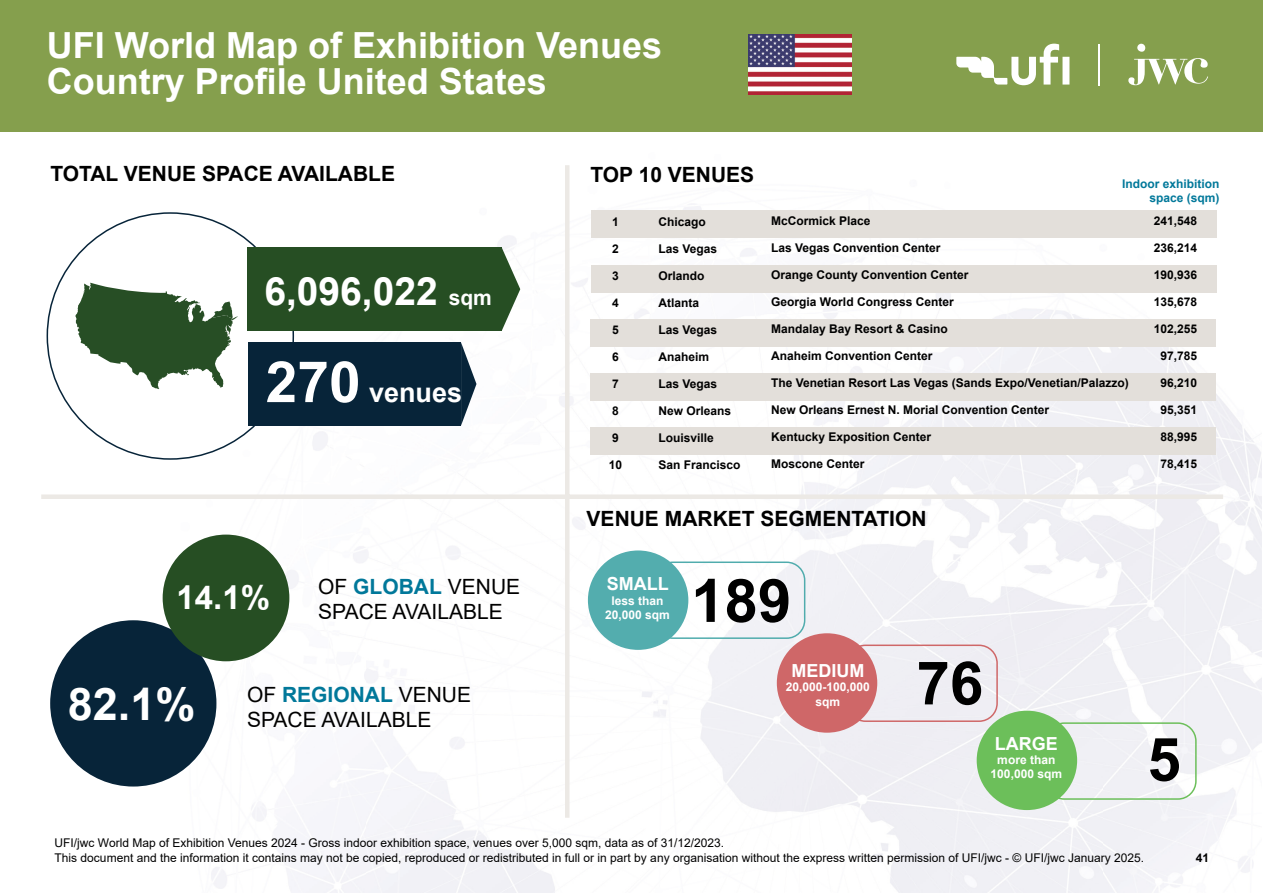
<style>
.page{position:relative;width:1263px;height:893px;background:#fff}
.page>*{position:absolute;margin:0;border:0;box-sizing:border-box;transform-origin:0 0}
.t1{font:700 60px "Arial";color:#000}
.t2{font:700 45px "Arial";color:#fff}
.t3{font:700 39px "Arial";color:#fff}
.t4{font:700 36px/36px "Arial";color:#fff}
.t5{font:700 33px "Arial";color:#fff}
.t6{font:700 27px "Arial";color:#fff}
.t7{font:700 21px "Arial";color:#000}
.t8{font:21px/25.2px "Arial";color:#000}
.t9{font:700 18px "Arial";color:#fff}
.t10{font:700 12px "Arial";color:#000}
.t11{font:12px/14.4px "Arial";color:#000}
.t12{font:700 12px/14.4px "Arial";color:#fff;text-align:center}
.t13{font:700 12px/14.4px "Arial";color:#01789a;text-align:right}
.s1{font-size:21px}
.s2{font-size:57px}
.s3{font-weight:700;color:#01789a}
</style>
<div class="page">
<img style="left:0;top:131px;width:1262px;height:762px">
<div style="left:0;top:0;width:1263px;height:131px;background:#859f4d"></div>
<svg style="left:956px;top:44px;width:113px;height:41px"></svg>
<hr style="left:1099px;top:44px;width:1px;height:41px;background:#fff">
<svg style="left:1128px;top:58px;width:80px;height:27px"></svg>
<div style="left:1137px;top:44px;width:8px;height:8px;background:#fff;border-radius:50%"></div>
<div style="left:50px;top:620px;width:166px;height:166px;background:#072439;border-radius:50%"></div>
<div style="left:163px;top:535px;width:126px;height:126px;background:#264e23;border-radius:50%"></div>
<div style="left:591px;top:211px;width:626px;height:27px;background:#e3dfda"></div>
<div style="left:591px;top:265px;width:626px;height:27px;background:#e3dfda"></div>
<div style="left:590px;top:319px;width:626px;height:28px;background:#e3dfda"></div>
<div style="left:590px;top:374px;width:626px;height:27px;background:#e3dfda"></div>
<div style="left:590px;top:428px;width:626px;height:27px;background:#e3dfda"></div>
<div style="left:247px;top:248px;width:255px;height:83px;background:#264e23"></div>
<svg style="left:502px;top:248px;width:18px;height:83px"></svg>
<div style="left:249px;top:342px;width:212px;height:84px;background:#072439"></div>
<svg style="left:461px;top:342px;width:15px;height:83px"></svg>
<hr style="left:565px;top:165px;width:4px;height:653px;background:#ece9e5">
<div style="left:41px;top:494px;width:1182px;height:5px;background:#ece9e5"></div>
<img style="left:749px;top:34px;width:102px;height:61px">
<svg style="left:75px;top:283px;width:163px;height:106px"></svg>
<div style="left:654px;top:561px;width:151px;height:78px;border:2px solid #50acad;border-radius:18px"></div>
<div style="left:588px;top:550px;width:100px;height:100px;background:#53adae;border-radius:50%"></div>
<div style="left:847px;top:644px;width:151px;height:78px;border:2px solid #cf6768;border-radius:18px"></div>
<div style="left:1045px;top:722px;width:152px;height:78px;border:2px solid #6cbf5a;border-radius:18px"></div>
<div style="left:777px;top:633px;width:100px;height:100px;background:#cf6768;border-radius:50%"></div>
<div style="left:977px;top:711px;width:100px;height:99px;background:#6cbf5a;border-radius:50%"></div>
<h3 class="t4" style="left:47px;top:28px;width:617px">UFI World Map of Exhibition Venues<br>Country Profile United States</h3>
<h3 class="t7" style="left:50px;top:159px;width:346px">TOTAL VENUE SPACE AVAILABLE</h3>
<h3 class="t7" style="left:590px;top:160px;width:165px">TOP 10 VENUES</h3>
<p class="t10" style="left:612px;top:213px;width:8px">1</p>
<p class="t10" style="left:612px;top:240px;width:8px">2</p>
<p class="t10" style="left:612px;top:267px;width:8px">3</p>
<p class="t10" style="left:612px;top:294px;width:8px">4</p>
<p class="t10" style="left:612px;top:321px;width:8px">5</p>
<p class="t10" style="left:612px;top:348px;width:8px">6</p>
<p class="t10" style="left:612px;top:375px;width:8px">7</p>
<p class="t10" style="left:612px;top:402px;width:8px">8</p>
<p class="t10" style="left:612px;top:429px;width:8px">9</p>
<p class="t10" style="left:609px;top:456px;width:15px">10</p>
<p class="t10" style="left:658px;top:213px;width:49px">Chicago</p>
<p class="t10" style="left:658px;top:240px;width:60px">Las Vegas</p>
<p class="t10" style="left:658px;top:267px;width:48px">Orlando</p>
<p class="t10" style="left:658px;top:294px;width:42px">Atlanta</p>
<p class="t10" style="left:658px;top:321px;width:60px">Las Vegas</p>
<p class="t10" style="left:658px;top:348px;width:52px">Anaheim</p>
<p class="t10" style="left:658px;top:375px;width:60px">Las Vegas</p>
<p class="t10" style="left:658px;top:402px;width:74px">New Orleans</p>
<p class="t10" style="left:658px;top:429px;width:57px">Louisville</p>
<p class="t10" style="left:658px;top:456px;width:84px">San Francisco</p>
<h3 class="t3" style="left:264px;top:264px;width:229px">6,096,022 <span class="s1">sqm</span></h3>
<h3 class="t6" style="left:266px;top:374px;width:198px"><span class="s2">270</span> venues</h3>
<p class="t13" style="left:1122px;top:176px;width:99px">Indoor exhibition space (sqm)</p>
<p class="t10" style="left:771px;top:213px;width:101px">McCormick Place</p>
<p class="t10" style="left:771px;top:240px;width:171px">Las Vegas Convention Center</p>
<p class="t10" style="left:771px;top:267px;width:199px">Orange County Convention Center</p>
<p class="t10" style="left:771px;top:294px;width:184px">Georgia World Congress Center</p>
<p class="t10" style="left:771px;top:321px;width:178px">Mandalay Bay Resort &amp; Casino</p>
<p class="t10" style="left:771px;top:348px;width:163px">Anaheim Convention Center</p>
<p class="t10" style="left:771px;top:375px;width:359px">The Venetian Resort Las Vegas (Sands Expo/Venetian/Palazzo)</p>
<p class="t10" style="left:771px;top:402px;width:280px">New Orleans Ernest N. Morial Convention Center</p>
<p class="t10" style="left:771px;top:429px;width:162px">Kentucky Exposition Center</p>
<p class="t10" style="left:771px;top:456px;width:95px">Moscone Center</p>
<p class="t10" style="left:1154px;top:213px;width:45px">241,548</p>
<p class="t10" style="left:1154px;top:240px;width:45px">236,214</p>
<p class="t10" style="left:1154px;top:267px;width:45px">190,936</p>
<p class="t10" style="left:1154px;top:294px;width:45px">135,678</p>
<p class="t10" style="left:1154px;top:321px;width:45px">102,255</p>
<p class="t10" style="left:1160px;top:348px;width:38px">97,785</p>
<p class="t10" style="left:1160px;top:375px;width:38px">96,210</p>
<p class="t10" style="left:1160px;top:402px;width:38px">95,351</p>
<p class="t10" style="left:1160px;top:429px;width:38px">88,995</p>
<p class="t10" style="left:1160px;top:456px;width:38px">78,415</p>
<h3 class="t5" style="left:176px;top:574px;width:95px">14.1%</h3>
<h3 class="t8" style="left:318px;top:574px;width:203px">OF <span class="s3">GLOBAL</span> VENUE<br>SPACE AVAILABLE</h3>
<h2 class="t2" style="left:68px;top:672px;width:129px">82.1%</h2>
<h3 class="t8" style="left:247px;top:682px;width:226px">OF <span class="s3">REGIONAL</span> VENUE<br>SPACE AVAILABLE</h3>
<h3 class="t7" style="left:587px;top:504px;width:341px">VENUE MARKET SEGMENTATION</h3>
<h3 class="t9" style="left:607px;top:571px;width:63px">SMALL</h3>
<p class="t12" style="left:605px;top:593px;width:66px">less than<br>20,000 sqm</p>
<h1 class="t1" style="left:691px;top:558px;width:102px">189</h1>
<h3 class="t9" style="left:791px;top:658px;width:74px">MEDIUM</h3>
<p class="t12" style="left:786px;top:680px;width:86px">20,000-100,000 sqm</p>
<h1 class="t1" style="left:916px;top:641px;width:68px">76</h1>
<h3 class="t9" style="left:995px;top:731px;width:64px">LARGE</h3>
<p class="t12" style="left:991px;top:753px;width:73px">more than<br>100,000 sqm</p>
<h1 class="t1" style="left:1147px;top:717px;width:35px">5</h1>
<p class="t11" style="left:55px;top:836px;width:1091px">UFI/jwc World Map of Exhibition Venues 2024 - Gross indoor exhibition space, venues over 5,000 sqm, data as of 31/12/2023.<br>This document and the information it contains may not be copied, reproduced or redistributed in full or in part by any organisation without the express written permission of UFI/jwc - © UFI/jwc January 2025.</p>
<p class="t10" style="left:1196px;top:849px;width:15px">41</p>
</div>
